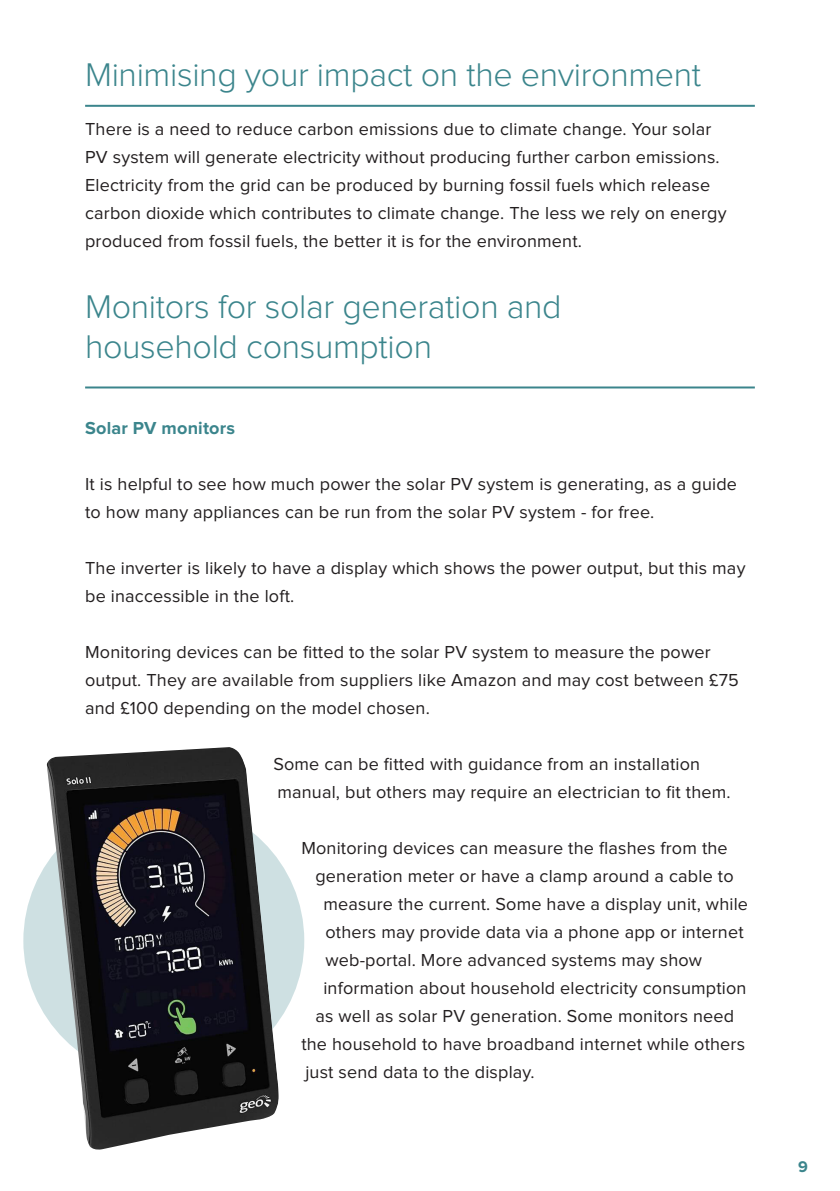
<style>
.page{position:relative;width:840px;height:1191px;background:#fff}
.page>*{position:absolute;margin:0;border:0;box-sizing:border-box;transform-origin:0 0}
.t1{font:300 34px/40.8px "Proxima Nova";letter-spacing:-.01em;color:#3b858c}
.t2{font:18px/28px "Proxima Nova";letter-spacing:.01em;color:#231f20}
.t3{font:700 18px "Proxima Nova";letter-spacing:.01em;color:#3b858c}
.t4{font:700 16px "Proxima Nova";color:#3b858c}
</style>
<div class="page">
<div style="left:23px;top:801px;width:281px;height:279px;background:#cee0e2;border-radius:50%"></div>
<hr style="left:85px;top:105px;width:669px;height:2px;background:#3b858c">
<hr style="left:85px;top:386px;width:669px;height:2px;background:#3b858c">
<img style="left:47px;top:747px;width:232px;height:403px">
<p class="t1" style="left:85px;top:56px;width:617px">Minimising your impact on the environment</p>
<p class="t2" style="left:85px;top:116px;width:642px">There is a need to reduce carbon emissions due to climate change. Your solar PV system will generate electricity without producing further carbon emissions.<br>Electricity from the grid can be produced by burning fossil fuels which release carbon dioxide which contributes to climate change. The less we rely on energy produced from fossil fuels, the better it is for the environment.</p>
<p class="t1" style="left:85px;top:287px;width:478px">Monitors for solar generation and household consumption</p>
<p class="t3" style="left:85px;top:420px;width:151px">Solar PV monitors</p>
<p class="t2" style="left:85px;top:471px;width:653px">It is helpful to see how much power the solar PV system is generating, as a guide to how many appliances can be run from the solar PV system - for free.</p>
<p class="t2" style="left:85px;top:555px;width:661px">The inverter is likely to have a display which shows the power output, but this may be inaccessible in the loft.</p>
<p class="t2" style="left:85px;top:639px;width:654px">Monitoring devices can be fitted to the solar PV system to measure the power output. They are available from suppliers like Amazon and may cost between £75 and £100 depending on the model chosen.</p>
<p class="t2" style="left:273px;top:751px;width:458px">Some can be fitted with guidance from an installation manual, but others may require an electrician to fit them.</p>
<p class="t2" style="left:301px;top:835px;width:427px">Monitoring devices can measure the flashes from the</p>
<p class="t2" style="left:315px;top:863px;width:419px">generation meter or have a clamp around a cable to</p>
<p class="t2" style="left:323px;top:891px;width:426px">measure the current. Some have a display unit, while</p>
<p class="t2" style="left:325px;top:919px;width:419px">others may provide data via a phone app or internet</p>
<p class="t2" style="left:325px;top:947px;width:378px">web-portal. More advanced systems may show</p>
<p class="t2" style="left:323px;top:975px;width:424px">information about household electricity consumption</p>
<p class="t2" style="left:315px;top:1003px;width:420px">as well as solar PV generation. Some monitors need</p>
<p class="t2" style="left:301px;top:1031px;width:445px">the household to have broadband internet while others</p>
<p class="t2" style="left:305px;top:1059px;width:231px">just send data to the display.</p>
<p class="t4" style="left:797px;top:1159px;width:11px">9</p>
</div>
